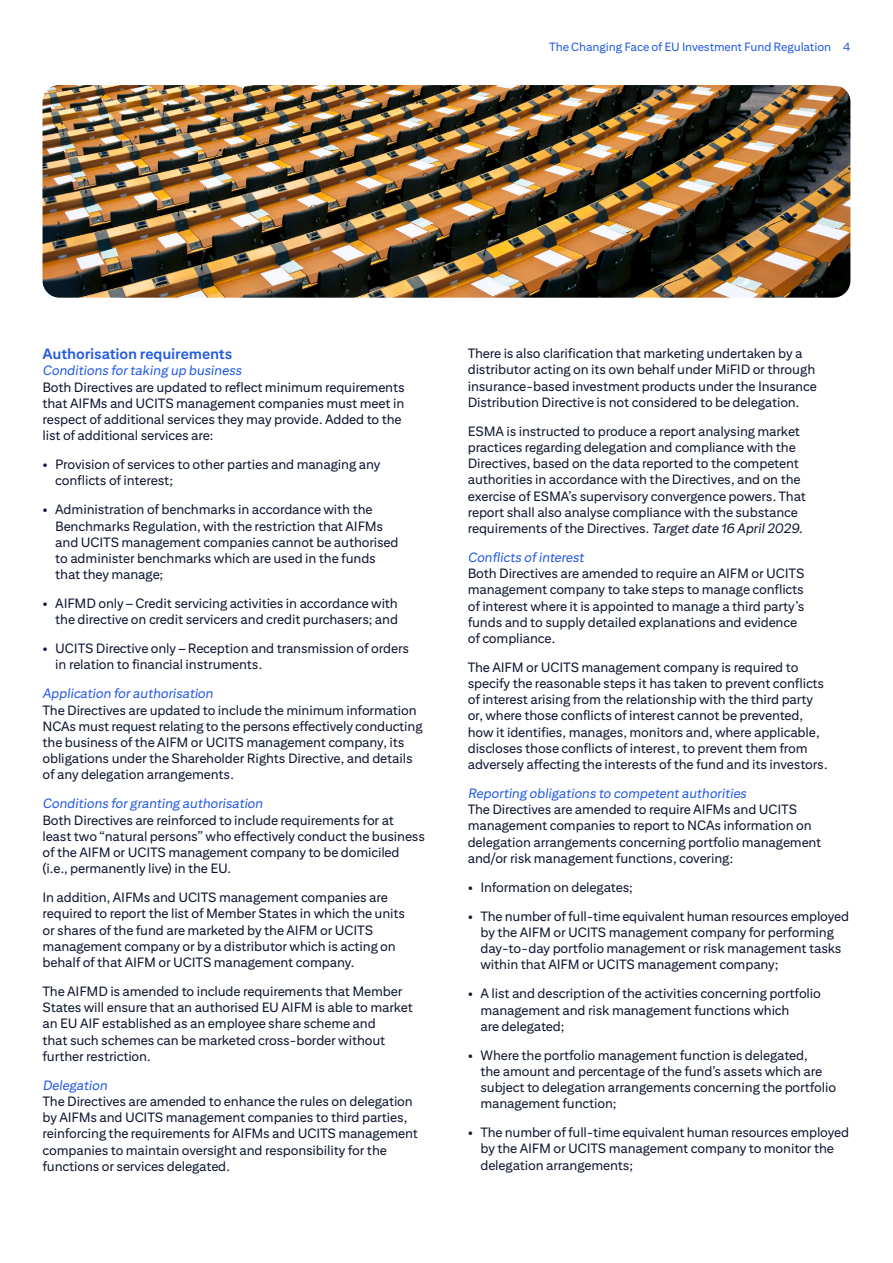
<style>
.page{position:relative;width:893px;height:1263px;background:#fff}
.page>*{position:absolute;margin:0;border:0;box-sizing:border-box;transform-origin:0 0}
.t1{font:700 15px "Citi Sans Text";letter-spacing:-.01em;color:#255be3}
.t2{font:13.5px/16.2px "Citi Sans Text";letter-spacing:-.01em;color:#0f1632}
.t3{font:italic 13.5px "Citi Sans Text";letter-spacing:-.01em;color:#255be3}
.t4{font:12px "Citi Sans Text";letter-spacing:-.01em;color:#255be3}
.s1{font-style:italic}
</style>
<div class="page">
<img style="left:43px;top:85px;width:807px;height:213px">
<p class="t4" style="left:549px;top:40px;width:303px">The Changing Face of EU Investment Fund Regulation 4</p>
<p class="t1" style="left:43px;top:345px;width:191px">Authorisation requirements</p>
<p class="t3" style="left:43px;top:363px;width:201px">Conditions for taking up business</p>
<p class="t2" style="left:43px;top:378px;width:364px">Both Directives are updated to reflect minimum requirements that AIFMs and UCITS management companies must meet in respect of additional services they may provide. Added to the list of additional services are:</p>
<p class="t2" style="left:55px;top:456px;width:327px;text-indent:-13px">• Provision of services to other parties and managing any conflicts of interest;</p>
<p class="t2" style="left:55px;top:501px;width:345px;text-indent:-13px">• Administration of benchmarks in accordance with the Benchmarks Regulation, with the restriction that AIFMs and UCITS management companies cannot be authorised to administer benchmarks which are used in the funds that they manage;</p>
<p class="t2" style="left:43px;top:595px;width:357px;text-align:right">• AIFMD only – Credit servicing activities in accordance with the directive on credit servicers and credit purchasers; and</p>
<p class="t2" style="left:55px;top:640px;width:355px;text-indent:-13px">• UCITS Directive only – Reception and transmission of orders in relation to financial instruments.</p>
<p class="t3" style="left:43px;top:686px;width:172px">Application for authorisation</p>
<p class="t2" style="left:43px;top:701px;width:381px">The Directives are updated to include the minimum information NCAs must request relating to the persons effectively conducting the business of the AIFM or UCITS management company, its obligations under the Shareholder Rights Directive, and details of any delegation arrangements.</p>
<p class="t3" style="left:43px;top:796px;width:222px">Conditions for granting authorisation</p>
<p class="t2" style="left:43px;top:811px;width:384px">Both Directives are reinforced to include requirements for at least two “natural persons” who effectively conduct the business of the AIFM or UCITS management company to be domiciled (i.e., permanently live) in the EU.</p>
<p class="t2" style="left:43px;top:889px;width:364px">In addition, AIFMs and UCITS management companies are required to report the list of Member States in which the units or shares of the fund are marketed by the AIFM or UCITS management company or by a distributor which is acting on behalf of that AIFM or UCITS management company.</p>
<p class="t2" style="left:43px;top:983px;width:372px">The AIFMD is amended to include requirements that Member States will ensure that an authorised EU AIFM is able to market an EU AIF established as an employee share scheme and<br>that such schemes can be marketed cross-border without further restriction.</p>
<p class="t3" style="left:43px;top:1077px;width:66px">Delegation</p>
<p class="t2" style="left:43px;top:1093px;width:377px">The Directives are amended to enhance the rules on delegation by AIFMs and UCITS management companies to third parties, reinforcing the requirements for AIFMs and UCITS management companies to maintain oversight and responsibility for the functions or services delegated.</p>
<p class="t2" style="left:468px;top:345px;width:351px">There is also clarification that marketing undertaken by a distributor acting on its own behalf under MiFID or through insurance-based investment products under the Insurance Distribution Directive is not considered to be delegation.</p>
<p class="t2" style="left:468px;top:423px;width:340px">ESMA is instructed to produce a report analysing market practices regarding delegation and compliance with the Directives, based on the data reported to the competent authorities in accordance with the Directives, and on the exercise of ESMA’s supervisory convergence powers. That report shall also analyse compliance with the substance requirements of the Directives. <span class="s1">Target date 16 April 2029.</span></p>
<p class="t3" style="left:468px;top:549px;width:118px">Conflicts of interest</p>
<p class="t2" style="left:468px;top:565px;width:338px">Both Directives are amended to require an AIFM or UCITS management company to take steps to manage conflicts of interest where it is appointed to manage a third party’s funds and to supply detailed explanations and evidence of compliance.</p>
<p class="t2" style="left:468px;top:659px;width:361px">The AIFM or UCITS management company is required to specify the reasonable steps it has taken to prevent conflicts of interest arising from the relationship with the third party or, where those conflicts of interest cannot be prevented, how it identifies, manages, monitors and, where applicable, discloses those conflicts of interest, to prevent them from adversely affecting the interests of the fund and its investors.</p>
<p class="t3" style="left:468px;top:785px;width:280px">Reporting obligations to competent authorities</p>
<p class="t2" style="left:468px;top:801px;width:355px">The Directives are amended to require AIFMs and UCITS management companies to report to NCAs information on delegation arrangements concerning portfolio management and/or risk management functions, covering:</p>
<p class="t2" style="left:468px;top:879px;width:167px">• Information on delegates;</p>
<p class="t2" style="left:480px;top:908px;width:370px;text-indent:-13px">• The number of full-time equivalent human resources employed by the AIFM or UCITS management company for performing day-to-day portfolio management or risk management tasks within that AIFM or UCITS management company;</p>
<p class="t2" style="left:480px;top:985px;width:342px;text-indent:-13px">• A list and description of the activities concerning portfolio management and risk management functions which<br>are delegated;</p>
<p class="t2" style="left:480px;top:1046px;width:357px;text-indent:-13px">• Where the portfolio management function is delegated,<br>the amount and percentage of the fund’s assets which are subject to delegation arrangements concerning the portfolio management function;</p>
<p class="t2" style="left:480px;top:1124px;width:370px;text-indent:-13px">• The number of full-time equivalent human resources employed by the AIFM or UCITS management company to monitor the delegation arrangements;</p>
</div>
